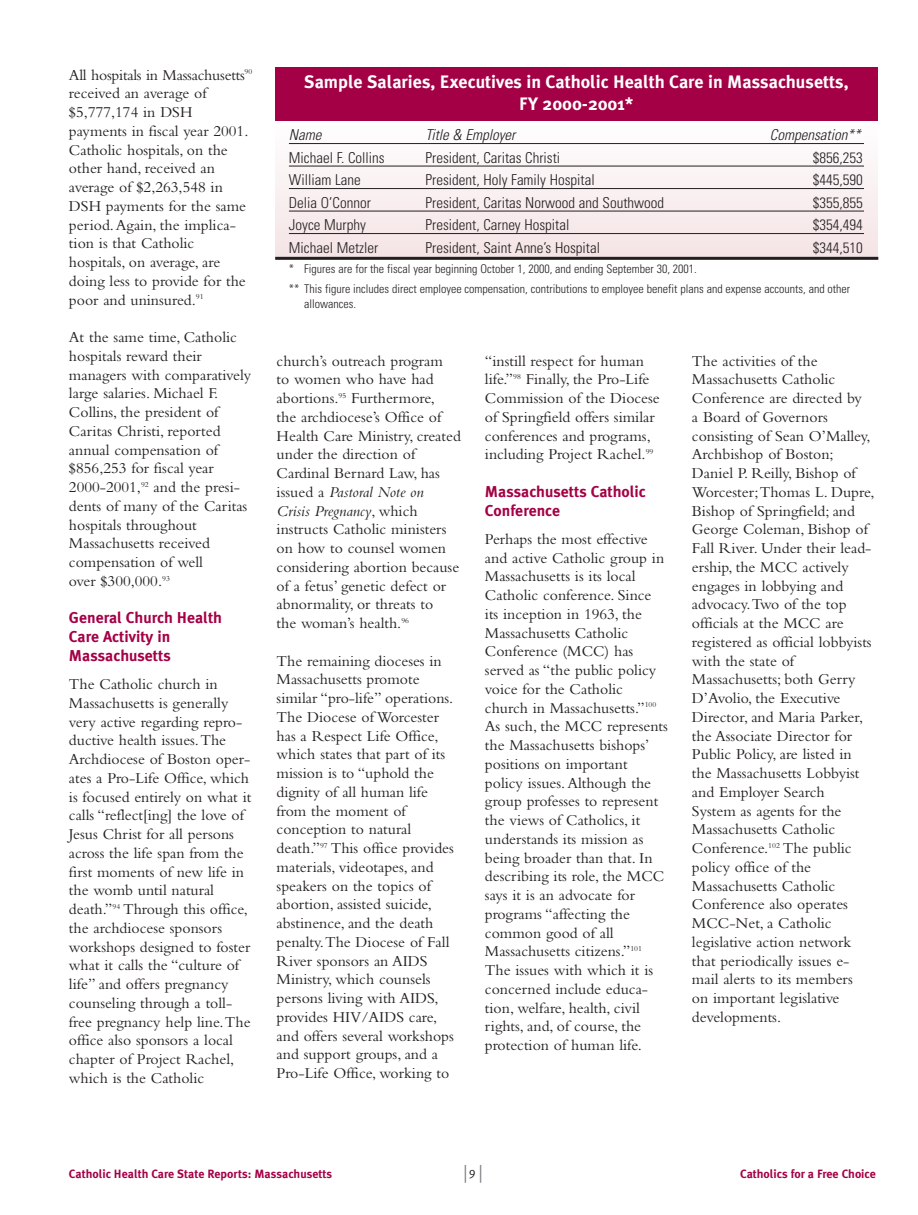
<style>
.page{position:relative;width:918px;height:1215px;background:#fff}
.page>*{position:absolute;margin:0;border:0;box-sizing:border-box;transform-origin:0 0}
.t1{font:700 18px/21.6px "Meta Plus";color:#fff;text-align:center}
.t2{font:15.75px/18.8px "Bembo";color:#231f20}
.t3{font:700 15.75px/18.8px "Meta Plus";color:#a40046}
.t4{font:300 condensed 15px "Univers";color:#231f20}
.t5{font:italic 300 condensed 15px "Univers";color:#231f20}
.t6{font:300 condensed 12px/20.4px "Univers";color:#231f20}
.t7{font:700 12px "Meta Plus";color:#a40046}
.t8{font:12px "Meta Plus Normal";color:#231f20}
.s1{font-style:italic}
</style>
<div class="page">
<svg style="left:465px;top:1165px;width:1px;height:18px"></svg>
<svg style="left:480px;top:1165px;width:1px;height:18px"></svg>
<div style="left:275px;top:120px;width:603px;height:138px;background:linear-gradient(to bottom,#fff,#efdfe0)"></div>
<hr style="left:289px;top:143px;width:575px;height:1px;background:#231f20">
<hr style="left:289px;top:166px;width:575px;height:1px;background:#231f20">
<hr style="left:289px;top:188px;width:575px;height:1px;background:#231f20">
<hr style="left:289px;top:211px;width:575px;height:1px;background:#231f20">
<hr style="left:289px;top:233px;width:575px;height:1px;background:#231f20">
<hr style="left:275px;top:257px;width:603px;height:3px;background:#231f20">
<div style="left:275px;top:68px;width:603px;height:53px;background:#a40046"></div>
<p class="t2" style="left:69px;top:67px;width:185px">All hospitals in Massachusetts<sup>90 </sup>received an average of $5,777,174 in DSH payments in fiscal year 2001.<br>Catholic hospitals, on the other hand, received an average of $2,263,548 in<br>DSH payments for the same period.Again, the implica&shy;tion is that Catholic hospitals, on average, are doing less to provide for the poor and uninsured.<sup>91</sup></p>
<p class="t2" style="left:69px;top:329px;width:184px">At the same time, Catholic hospitals reward their managers with comparatively large salaries. Michael F.<br>Collins, the president of<br>Caritas Christi, reported annual compensation of $856,253 for fiscal year<br>2000-2001,<sup>92</sup> and the presi&shy;dents of many of the Caritas hospitals throughout<br>Massachusetts received compensation of well<br>over $300,000.<sup>93</sup></p>
<p class="t3" style="left:69px;top:609px;width:155px">General Church Health<br>Care Activity in<br>Massachusetts</p>
<p class="t2" style="left:69px;top:676px;width:184px">The Catholic church in<br>Massachusetts is generally very active regarding repro&shy;ductive health issues.The<br>Archdiocese of Boston oper&shy;ates a Pro-Life Office, which is focused entirely on what it calls “reflect[ing] the love of<br>Jesus Christ for all persons across the life span from the first moments of new life in the womb until natural death.”<sup>94</sup> Through this office, the archdiocese sponsors workshops designed to foster what it calls the “culture of life” and offers pregnancy counseling through a toll&shy;free pregnancy help line.The office also sponsors a local chapter of Project Rachel, which is the Catholic</p>
<p class="t1" style="left:304px;top:72px;width:546px">Sample Salaries, Executives in Catholic Health Care in Massachusetts,<br>FY 2000-2001*</p>
<p class="t5" style="left:289px;top:129px;width:34px">Name</p>
<p class="t5" style="left:426px;top:129px;width:91px">Title &amp; Employer</p>
<p class="t5" style="left:770px;top:129px;width:92px">Compensation**</p>
<p class="t4" style="left:289px;top:152px;width:97px">Michael F. Collins</p>
<p class="t4" style="left:426px;top:152px;width:136px">President, Caritas Christi</p>
<p class="t4" style="left:813px;top:152px;width:51px">$856,253</p>
<p class="t4" style="left:289px;top:174px;width:73px">William Lane</p>
<p class="t4" style="left:426px;top:174px;width:171px">President, Holy Family Hospital</p>
<p class="t4" style="left:813px;top:174px;width:51px">$445,590</p>
<p class="t4" style="left:289px;top:197px;width:83px">Delia O’Connor</p>
<p class="t4" style="left:426px;top:197px;width:240px">President, Caritas Norwood and Southwood</p>
<p class="t4" style="left:813px;top:197px;width:51px">$355,855</p>
<p class="t4" style="left:289px;top:219px;width:78px">Joyce Murphy</p>
<p class="t4" style="left:426px;top:219px;width:145px">President, Carney Hospital</p>
<p class="t4" style="left:813px;top:219px;width:51px">$354,494</p>
<p class="t4" style="left:289px;top:242px;width:91px">Michael Metzler</p>
<p class="t4" style="left:426px;top:242px;width:176px">President, Saint Anne’s Hospital</p>
<p class="t4" style="left:813px;top:242px;width:51px">$344,510</p>
<p class="t6" style="left:289px;top:260px;width:563px">* Figures are for the fiscal year beginning October 1, 2000, and ending September 30, 2001.<br>** This figure includes direct employee compensation, contributions to employee benefit plans and expense accounts, and other</p>
<p class="t6" style="left:304px;top:295px;width:53px">allowances.</p>
<p class="t2" style="left:277px;top:353px;width:186px">church’s outreach program<br>to women who have had abortions.<sup>95</sup> Furthermore,<br>the archdiocese’s Office of<br>Health Care Ministry, created under the direction of<br>Cardinal Bernard Law, has issued a <span class="s1">Pastoral Note on<br>Crisis Pregnancy</span>, which instructs Catholic ministers on how to counsel women considering abortion because of a fetus’ genetic defect or abnormality, or threats to<br>the woman’s health.<sup>96</sup></p>
<p class="t2" style="left:277px;top:653px;width:179px">The remaining dioceses in<br>Massachusetts promote similar “pro-life” operations.<br>The Diocese of Worcester has a Respect Life Office, which states that part of its mission is to “uphold the dignity of all human life from the moment of conception to natural death.”<sup>97</sup> This office provides materials, videotapes, and speakers on the topics of abortion, assisted suicide, abstinence, and the death penalty.The Diocese of Fall<br>River sponsors an AIDS<br>Ministry, which counsels persons living with AIDS, provides HIV/AIDS care, and offers several workshops and support groups, and a<br>Pro-Life Office, working to</p>
<p class="t2" style="left:485px;top:353px;width:176px">“instill respect for human life.”<sup>98</sup> Finally, the Pro-Life<br>Commission of the Diocese of Springfield offers similar conferences and programs, including Project Rachel.<sup>99</sup></p>
<p class="t3" style="left:485px;top:483px;width:162px">Massachusetts Catholic<br>Conference</p>
<p class="t2" style="left:485px;top:531px;width:184px">Perhaps the most effective and active Catholic group in<br>Massachusetts is its local<br>Catholic conference. Since its inception in 1963, the<br>Massachusetts Catholic<br>Conference (MCC) has served as “the public policy voice for the Catholic church in Massachusetts.”<sup>100<br></sup>As such, the MCC represents the Massachusetts bishops’ positions on important policy issues.Although the group professes to represent the views of Catholics, it understands its mission as being broader than that. In describing its role, the MCC says it is an advocate for programs “affecting the common good of all<br>Massachusetts citizens.”<sup>101<br></sup>The issues with which it is concerned include educa&shy;tion, welfare, health, civil rights, and, of course, the protection of human life.</p>
<p class="t2" style="left:692px;top:353px;width:184px">The activities of the<br>Massachusetts Catholic<br>Conference are directed by<br>a Board of Governors consisting of Sean O’Malley,<br>Archbishop of Boston;<br>Daniel P. Reilly, Bishop of<br>Worcester;Thomas L. Dupre,<br>Bishop of Springfield; and<br>George Coleman, Bishop of<br>Fall River. Under their lead&shy;ership, the MCC actively engages in lobbying and advocacy.Two of the top officials at the MCC are registered as official lobbyists with the state of<br>Massachusetts; both Gerry<br>D’Avolio, the Executive<br>Director, and Maria Parker, the Associate Director for<br>Public Policy, are listed in the Massachusetts Lobbyist and Employer Search<br>System as agents for the<br>Massachusetts Catholic<br>Conference.<sup>102</sup> The public policy office of the<br>Massachusetts Catholic<br>Conference also operates<br>MCC-Net, a Catholic legislative action network that periodically issues e&shy;mail alerts to its members<br>on important legislative developments.</p>
<p class="t7" style="left:69px;top:1169px;width:265px">Catholic Health Care State Reports: Massachusetts</p>
<p class="t7" style="left:740px;top:1169px;width:137px">Catholics for a Free Choice</p>
<p class="t8" style="left:469px;top:1168px;width:8px">9</p>
</div>
